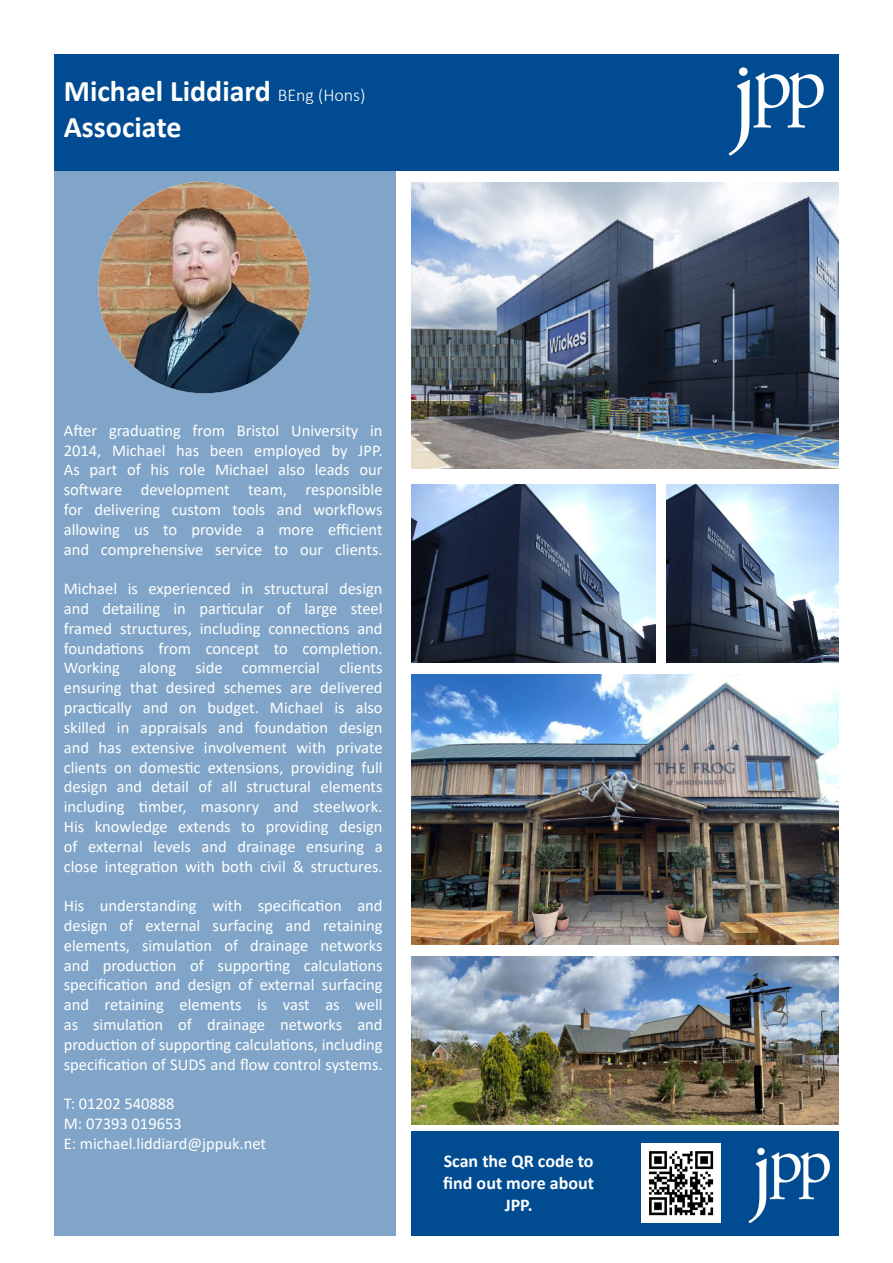
<style>
.page{position:relative;width:893px;height:1263px;background:#fff}
.page>*{position:absolute;margin:0;border:0;box-sizing:border-box;transform-origin:0 0}
.t1{font:109.65px "Adobe Garamond Pro";color:#fff}
.t2{font:80.1px "Adobe Garamond Pro";color:#fff}
.t3{font:700 30px "Calibri";color:#fff}
.t4{font:700 18px/21.6px "Calibri";color:#fff;text-align:center}
.t5{font:16.5px/19.8px "Calibri";color:#fff;text-align:justify}
.s1{font-weight:300;font-size:18px}
</style>
<div class="page">
<div style="left:54px;top:54px;width:785px;height:116px;background:#004b91"></div>
<div style="left:54px;top:170px;width:341px;height:1065px;background:#80a5c8"></div>
<div style="left:739px;top:67px;width:9px;height:9px;background:#fff;border-radius:50%"></div>
<img style="left:98px;top:182px;width:212px;height:211px;border-radius:106px">
<img style="left:411px;top:183px;width:428px;height:285px">
<img style="left:411px;top:674px;width:428px;height:271px">
<img style="left:411px;top:485px;width:244px;height:177px">
<img style="left:667px;top:485px;width:172px;height:177px">
<img style="left:411px;top:957px;width:428px;height:167px">
<div style="left:411px;top:1131px;width:428px;height:104px;background:#014b91"></div>
<img style="left:748px;top:1147px;width:83px;height:77px">
<img style="left:641px;top:1144px;width:79px;height:78px">
<p class="t3" style="left:64px;top:70px;width:303px">Michael Liddiard <span class="s1">BEng (Hons)</span></p>
<p class="t3" style="left:64px;top:106px;width:119px">Associate</p>
<p class="t5" style="left:64px;top:420px;width:320px">After graduating from Bristol University in<br>2014, Michael has been employed by JPP.</p>
<p class="t5" style="left:64px;top:460px;width:320px">As part of his role Michael also leads our software development team, responsible for delivering custom tools and workflows allowing us to provide a more efficient and comprehensive service to our clients.</p>
<p class="t5" style="left:64px;top:578px;width:320px">Michael is experienced in structural design and detailing in particular of large steel framed structures, including connections and foundations from concept to completion.<br>Working along side commercial clients ensuring that desired schemes are delivered practically and on budget. Michael is also skilled in appraisals and foundation design and has extensive involvement with private clients on domestic extensions, providing full design and detail of all structural elements including timber, masonry and steelwork.<br>His knowledge extends to providing design of external levels and drainage ensuring a close integration with both civil &amp; structures.</p>
<p class="t5" style="left:64px;top:895px;width:320px">His understanding with specification and design of external surfacing and retaining elements, simulation of drainage networks and production of supporting calculations specification and design of external surfacing and retaining elements is vast as well as simulation of drainage networks and production of supporting calculations, including specification of SUDS and flow control systems.</p>
<p class="t5" style="left:64px;top:1093px;width:112px">T: 01202 540888</p>
<p class="t5" style="left:64px;top:1113px;width:120px">M: 07393 019653</p>
<p class="t5" style="left:64px;top:1133px;width:204px">E: michael.liddiard@jppuk.net</p>
<p class="t4" style="left:443px;top:1150px;width:152px">Scan the QR code to find out more about<br>JPP.</p>
<p class="t1" style="left:730px;top:26px;width:29px">j</p>
<p class="t2" style="left:752px;top:33px;width:76px">pp</p>
</div>
